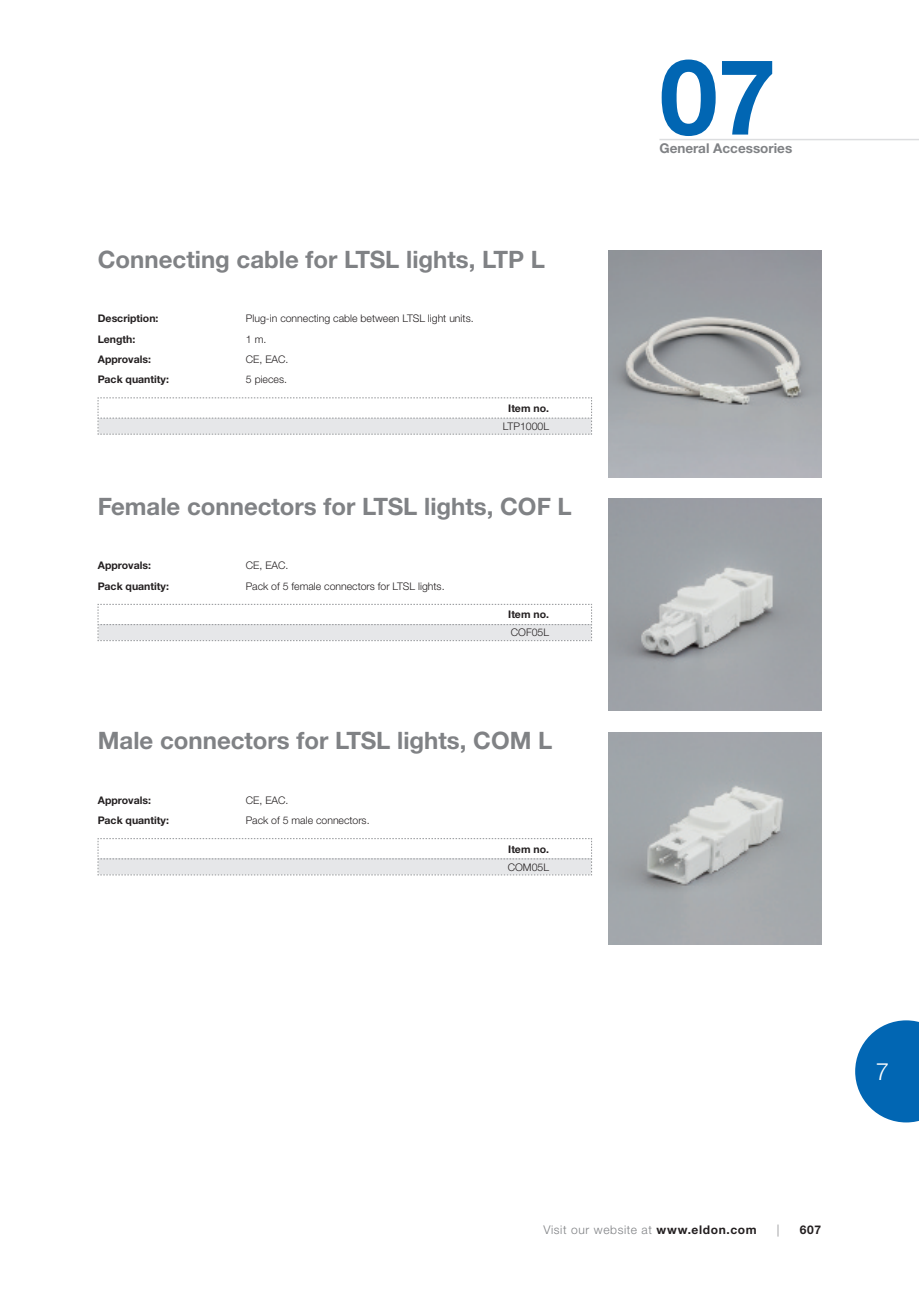
<style>
.page{position:relative;width:919px;height:1289px;background:#fff}
.page>*{position:absolute;margin:0;border:0;box-sizing:border-box;transform-origin:0 0}
.t1{font:700 105px "Helvetica Neue LTW1 G";color:#0166b3}
.t2{font:700 24px "Helvetica Neue LTW1 G";color:#808285}
.t3{font:300 24px "Helvetica Neue LTW1 G";color:#fff}
.t4{font:700 13.5px "Helvetica Neue LTW1 G";color:#808285}
.t5{font:300 12px "Helvetica Neue LTW1 G";letter-spacing:.05em;color:#808285}
.t6{font:700 12px "Helvetica Neue LTW1 G";color:#231f20}
.t7{font:300 10.5px "Helvetica Neue LTW1 G";color:#231f20}
.t8{font:700 10.5px "Helvetica Neue LTW1 G";color:#231f20}
.s1{font-weight:700;color:#231f20}
</style>
<div class="page">
<hr style="left:659px;top:139px;width:259px;height:1px;background:#dcdddf">
<svg style="left:855px;top:1020px;width:63px;height:102px"></svg>
<img style="left:608px;top:251px;width:213px;height:226px">
<img style="left:608px;top:498px;width:213px;height:212px">
<img style="left:608px;top:732px;width:213px;height:212px">
<svg style="left:98px;top:397px;width:494px;height:38px"></svg>
<svg style="left:98px;top:604px;width:494px;height:37px"></svg>
<svg style="left:98px;top:838px;width:494px;height:37px"></svg>
<h2 class="t2" style="left:98px;top:245px;width:448px">Connecting cable for LTSL lights, LTP L</h2>
<p class="t8" style="left:98px;top:312px;width:62px">Description:</p>
<p class="t7" style="left:246px;top:312px;width:229px">Plug-in connecting cable between LTSL light units.</p>
<p class="t8" style="left:98px;top:332px;width:39px">Length:</p>
<p class="t7" style="left:246px;top:332px;width:22px">1 m.</p>
<p class="t8" style="left:98px;top:352px;width:55px">Approvals:</p>
<p class="t7" style="left:246px;top:353px;width:44px">CE, EAC.</p>
<p class="t8" style="left:98px;top:373px;width:73px">Pack quantity:</p>
<p class="t7" style="left:246px;top:373px;width:43px">5 pieces.</p>
<p class="t8" style="left:508px;top:401px;width:42px">Item no.</p>
<p class="t7" style="left:503px;top:419px;width:48px">LTP1000L</p>
<h2 class="t2" style="left:98px;top:492px;width:475px">Female connectors for LTSL lights, COF L</h2>
<p class="t8" style="left:98px;top:559px;width:55px">Approvals:</p>
<p class="t7" style="left:246px;top:559px;width:44px">CE, EAC.</p>
<p class="t8" style="left:98px;top:579px;width:73px">Pack quantity:</p>
<p class="t7" style="left:246px;top:579px;width:200px">Pack of 5 female connectors for LTSL lights.</p>
<p class="t8" style="left:508px;top:608px;width:42px">Item no.</p>
<p class="t7" style="left:511px;top:626px;width:40px">COF05L</p>
<h2 class="t2" style="left:98px;top:726px;width:456px">Male connectors for LTSL lights, COM L</h2>
<p class="t8" style="left:98px;top:793px;width:55px">Approvals:</p>
<p class="t7" style="left:246px;top:793px;width:44px">CE, EAC.</p>
<p class="t8" style="left:98px;top:813px;width:73px">Pack quantity:</p>
<p class="t7" style="left:246px;top:813px;width:125px">Pack of 5 male connectors.</p>
<p class="t8" style="left:508px;top:842px;width:42px">Item no.</p>
<p class="t7" style="left:507px;top:860px;width:43px">COM05L</p>
<h1 class="t1" style="left:659px;top:32px;width:118px">07</h1>
<p class="t4" style="left:659px;top:140px;width:134px">General Accessories</p>
<h2 class="t3" style="left:875px;top:1056px;width:15px">7</h2>
<p class="t5" style="left:543px;top:1222px;width:214px">Visit our website at <span class="s1">www.eldon.com</span></p>
<p class="t5" style="left:776px;top:1222px;width:4px">|</p>
<p class="t6" style="left:799px;top:1221px;width:23px">607</p>
</div>
